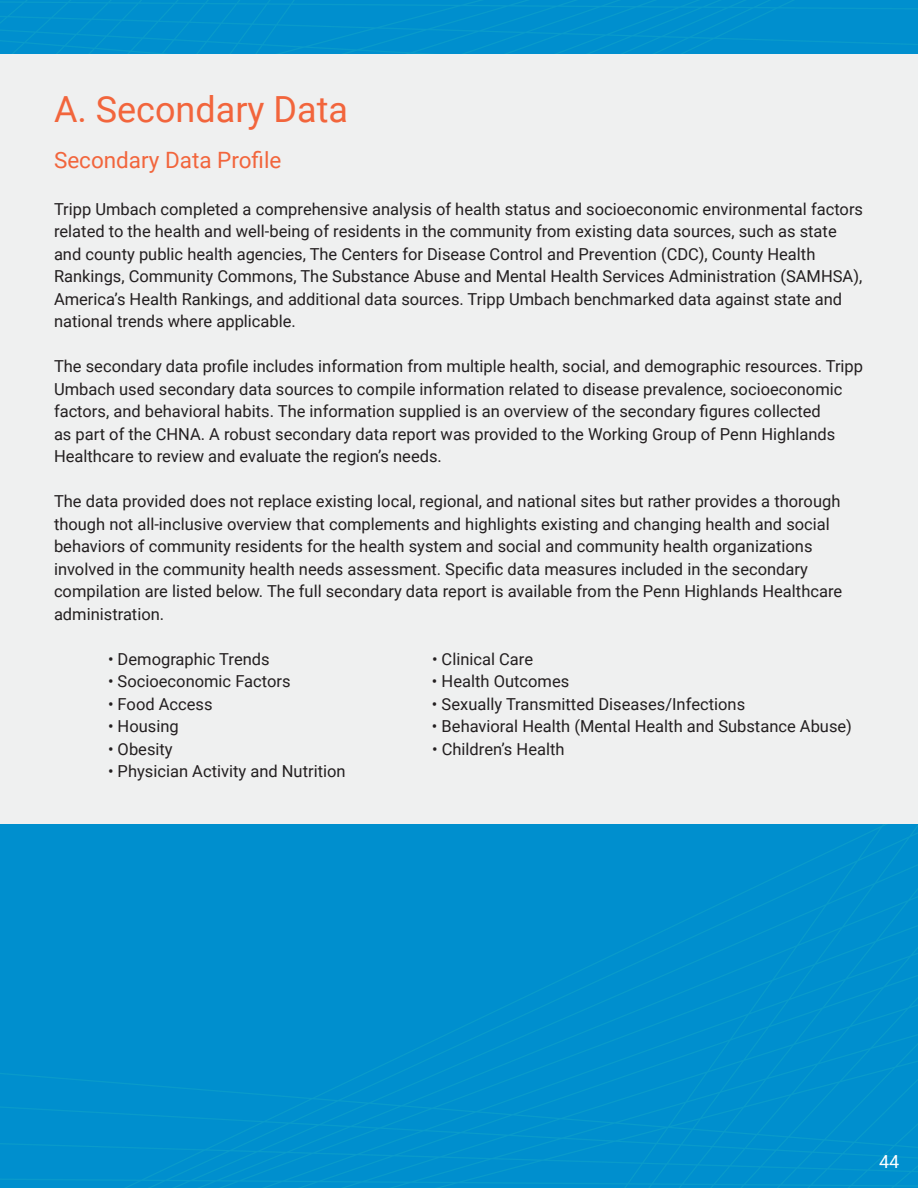
<style>
.page{position:relative;width:918px;height:1188px;background:#eff0f0}
.page>*{position:absolute;margin:0;border:0;box-sizing:border-box;transform-origin:0 0}
.t1{font:36px "Roboto";color:#f2653c}
.t2{font:22.5px "Roboto";color:#f2653c}
.t3{font:18px "Roboto";color:#fff}
.t4{font:16.5px/22.5px "Roboto";color:#231f20}
</style>
<div class="page">
<img style="left:0;top:0;width:918px;height:54px">
<div style="left:0;top:824px;width:918px;height:364px;background:#008fce"></div>
<p class="t1" style="left:54px;top:84px;width:296px">A. Secondary Data</p>
<p class="t2" style="left:54px;top:144px;width:229px">Secondary Data Profile</p>
<p class="t4" style="left:54px;top:197px;width:811px">Tripp Umbach completed a comprehensive analysis of health status and socioeconomic environmental factors related to the health and well-being of residents in the community from existing data sources, such as state and county public health agencies, The Centers for Disease Control and Prevention (CDC), County Health Rankings, Community Commons, The Substance Abuse and Mental Health Services Administration (SAMHSA), America’s Health Rankings, and additional data sources. Tripp Umbach benchmarked data against state and national trends where applicable.</p>
<p class="t4" style="left:54px;top:354px;width:811px">The secondary data profile includes information from multiple health, social, and demographic resources. Tripp Umbach used secondary data sources to compile information related to disease prevalence, socioeconomic factors, and behavioral habits. The information supplied is an overview of the secondary figures collected<br>as part of the CHNA. A robust secondary data report was provided to the Working Group of Penn Highlands Healthcare to review and evaluate the region’s needs.</p>
<p class="t4" style="left:54px;top:489px;width:790px">The data provided does not replace existing local, regional, and national sites but rather provides a thorough though not all-inclusive overview that complements and highlights existing and changing health and social behaviors of community residents for the health system and social and community health organizations involved in the community health needs assessment. Specific data measures included in the secondary compilation are listed below. The full secondary data report is available from the Penn Highlands Healthcare administration.</p>
<p class="t4" style="left:108px;top:647px;width:163px">• Demographic Trends</p>
<p class="t4" style="left:432px;top:647px;width:103px">• Clinical Care</p>
<p class="t4" style="left:108px;top:669px;width:184px">• Socioeconomic Factors</p>
<p class="t4" style="left:432px;top:669px;width:139px">• Health Outcomes</p>
<p class="t4" style="left:108px;top:692px;width:106px">• Food Access</p>
<p class="t4" style="left:432px;top:692px;width:315px">• Sexually Transmitted Diseases/Infections</p>
<p class="t4" style="left:108px;top:714px;width:72px">• Housing</p>
<p class="t4" style="left:432px;top:714px;width:422px">• Behavioral Health (Mental Health and Substance Abuse)</p>
<p class="t4" style="left:108px;top:737px;width:66px">• Obesity</p>
<p class="t4" style="left:432px;top:737px;width:134px">• Children’s Health</p>
<p class="t4" style="left:108px;top:759px;width:239px">• Physician Activity and Nutrition</p>
<p class="t3" style="left:879px;top:1149px;width:22px">44</p>
</div>
